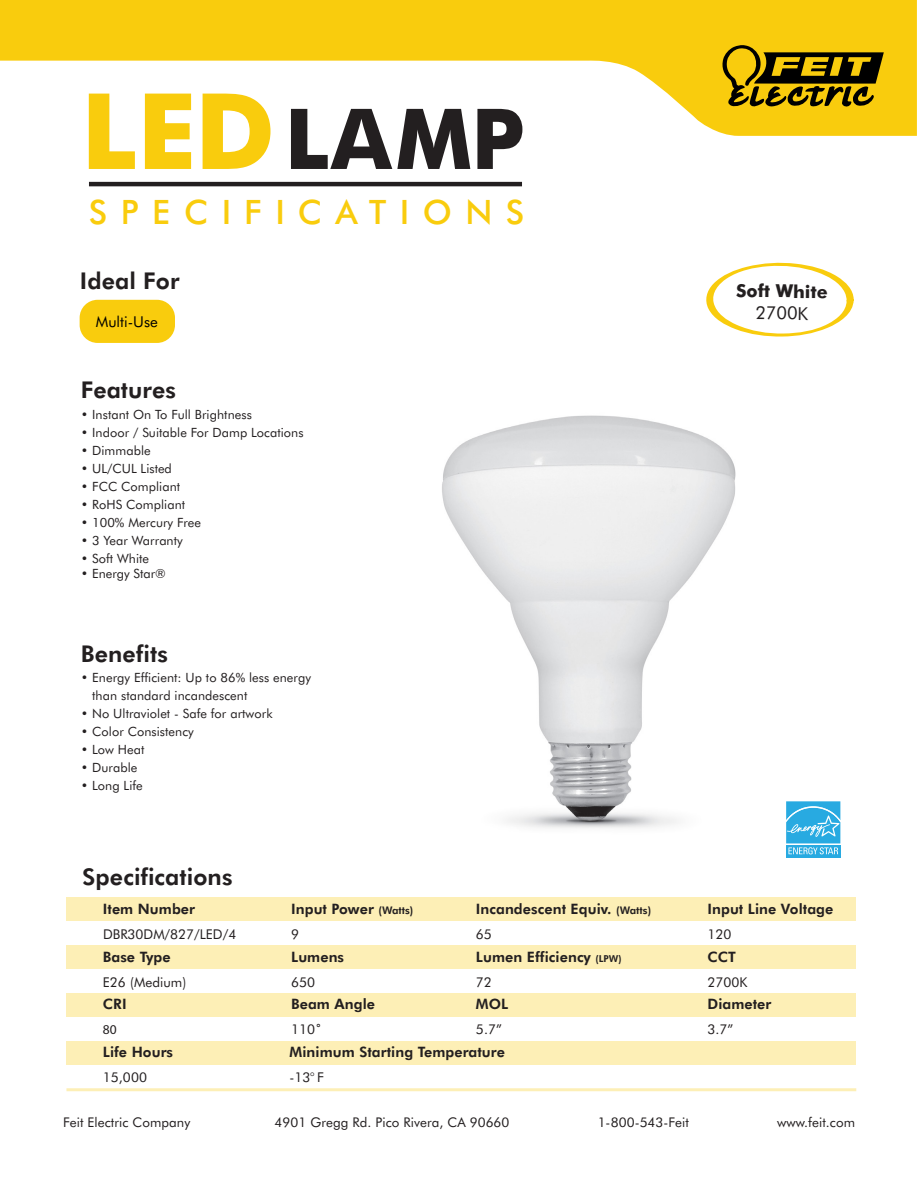
<style>
.page{position:relative;width:918px;height:1188px;background:#fff}
.page>*{position:absolute;margin:0;border:0;box-sizing:border-box;transform-origin:0 0}
.t1{font:700 84px "Futura BT";color:#231f20}
.t2{font:500 33.6px "Futura BT";letter-spacing:.4em;color:#f9cc0d}
.t3{font:800 23.1px "Futura BT";letter-spacing:.005em;color:#231f20}
.t4{font:700 17.85px "Futura BT";color:#231f20}
.t5{font:17.85px "Futura BT";color:#231f20}
.t6{font:15px "Futura BT";color:#000}
.t7{font:800 14.4px "Futura BT";letter-spacing:.005em;color:#231f20}
.t8{font:13.5px "Futura BT";color:#231f20}
.t9{font:13.5px "Myriad Pro";color:#231f20}
.t10{font:13.35px "Futura BT";letter-spacing:.005em;color:#231f20}
.t11{font:12.75px/18px "Futura BT";letter-spacing:.005em;color:#231f20}
.s1{font-size:105.45px;color:#f9cc0d}
.s2{font-size:10.5px}
.s3{font-size:9.6px}
</style>
<div class="page">
<img style="left:442px;top:415px;width:294px;height:413px">
<hr style="left:66px;top:1088px;width:790px;height:3px;background:#f9cc0d">
<div style="left:66px;top:897px;width:790px;height:24px;background:#fdefb6"></div>
<div style="left:66px;top:945px;width:790px;height:24px;background:#fdefb6"></div>
<div style="left:66px;top:993px;width:790px;height:24px;background:#fdefb6"></div>
<div style="left:66px;top:1041px;width:790px;height:24px;background:#fdefb6"></div>
<hr style="left:89px;top:182px;width:433px;height:4px;background:#231f20">
<svg style="left:0;top:0;width:917px;height:136px;fill:#f9cc0d"></svg>
<svg style="left:721px;top:45px;width:163px;height:63px;background:#8d7307"></svg>
<div style="left:80px;top:300px;width:95px;height:43px;background:#f9cc0d;border-radius:18px"></div>
<svg style="left:706px;top:262px;width:148px;height:75px"></svg>
<svg style="left:786px;top:801px;width:55px;height:57px;background:#4eb9e6"></svg>
<h1 class="t1" style="left:81px;top:88px;width:445px"><span class="s1">LED</span>LAMP</h1>
<h2 class="t2" style="left:89px;top:191px;width:437px">SPECIFICATIONS</h2>
<h3 class="t3" style="left:80px;top:267px;width:101px">Ideal For</h3>
<p class="t6" style="left:96px;top:312px;width:64px">Multi-Use</p>
<h3 class="t3" style="left:81px;top:376px;width:97px">Features</h3>
<p class="t11" style="left:81px;top:405px;width:173px">• Instant On To Full Brightness</p>
<p class="t11" style="left:81px;top:423px;width:224px">• Indoor / Suitable For Damp Locations</p>
<p class="t11" style="left:81px;top:441px;width:71px">• Dimmable</p>
<p class="t11" style="left:81px;top:459px;width:93px">• UL/CUL Listed</p>
<p class="t11" style="left:81px;top:477px;width:101px">• FCC Compliant</p>
<p class="t11" style="left:81px;top:495px;width:106px">• RoHS Compliant</p>
<p class="t11" style="left:81px;top:513px;width:122px">• 100% Mercury Free</p>
<p class="t11" style="left:81px;top:531px;width:104px">• 3 Year Warranty</p>
<p class="t11" style="left:81px;top:549px;width:70px">• Soft White</p>
<p class="t11" style="left:81px;top:565px;width:86px">• Energy Star®</p>
<h3 class="t3" style="left:81px;top:639px;width:89px">Benefits</h3>
<p class="t11" style="left:92px;top:669px;width:220px;text-indent:-11px">• Energy Efficient: Up to 86% less energy than standard incandescent</p>
<p class="t11" style="left:81px;top:705px;width:193px">• No Ultraviolet - Safe for artwork</p>
<p class="t11" style="left:81px;top:723px;width:114px">• Color Consistency</p>
<p class="t11" style="left:81px;top:741px;width:65px">• Low Heat</p>
<p class="t11" style="left:81px;top:759px;width:58px">• Durable</p>
<p class="t11" style="left:81px;top:777px;width:64px">• Long Life</p>
<h3 class="t3" style="left:82px;top:862px;width:152px">Specifications</h3>
<p class="t7" style="left:103px;top:900px;width:94px">Item Number</p>
<p class="t7" style="left:291px;top:900px;width:124px">Input Power <span class="s2">(Watts)</span></p>
<p class="t7" style="left:476px;top:900px;width:177px">Incandescent Equiv. <span class="s2">(Watts)</span></p>
<h3 class="t4" style="left:736px;top:279px;width:93px;rotate:1deg">Soft White</h3>
<h3 class="t5" style="left:756px;top:302px;width:54px;rotate:1deg">2700K</h3>
<p class="t7" style="left:708px;top:900px;width:127px">Input Line Voltage</p>
<p class="t8" style="left:103px;top:926px;width:135px">DBR30DM/827/LED/4</p>
<p class="t8" style="left:291px;top:926px;width:9px">9</p>
<p class="t8" style="left:476px;top:926px;width:17px">65</p>
<p class="t8" style="left:291px;top:974px;width:25px">650</p>
<p class="t8" style="left:708px;top:926px;width:26px">120</p>
<p class="t7" style="left:476px;top:948px;width:147px">Lumen Efficiency <span class="s3">(LPW)</span></p>
<p class="t7" style="left:708px;top:948px;width:30px">CCT</p>
<p class="t7" style="left:291px;top:948px;width:54px">Lumens</p>
<p class="t7" style="left:103px;top:948px;width:69px">Base Type</p>
<p class="t8" style="left:103px;top:974px;width:85px">E26 (Medium)</p>
<p class="t8" style="left:708px;top:974px;width:42px">2700K</p>
<p class="t8" style="left:476px;top:974px;width:17px">72</p>
<p class="t7" style="left:103px;top:995px;width:25px">CRI</p>
<p class="t7" style="left:291px;top:995px;width:85px">Beam Angle</p>
<p class="t7" style="left:708px;top:995px;width:65px">Diameter</p>
<p class="t7" style="left:103px;top:1043px;width:72px">Life Hours</p>
<p class="t8" style="left:103px;top:1069px;width:46px">15,000</p>
<p class="t7" style="left:476px;top:995px;width:34px">MOL</p>
<p class="t8" style="left:291px;top:1021px;width:32px">110˚</p>
<p class="t8" style="left:708px;top:1021px;width:27px">3.7”</p>
<p class="t8" style="left:476px;top:1021px;width:27px">5.7”</p>
<p class="t9" style="left:103px;top:1022px;width:15px">80</p>
<p class="t7" style="left:290px;top:1043px;width:217px">Minimum Starting Temperature</p>
<p class="t8" style="left:290px;top:1069px;width:36px">-13° F</p>
<p class="t10" style="left:63px;top:1114px;width:129px">Feit Electric Company</p>
<p class="t10" style="left:275px;top:1114px;width:236px">4901 Gregg Rd. Pico Rivera, CA 90660</p>
<p class="t10" style="left:598px;top:1114px;width:93px">1-800-543-Feit</p>
<p class="t10" style="left:777px;top:1114px;width:79px">www.feit.com</p>
</div>
